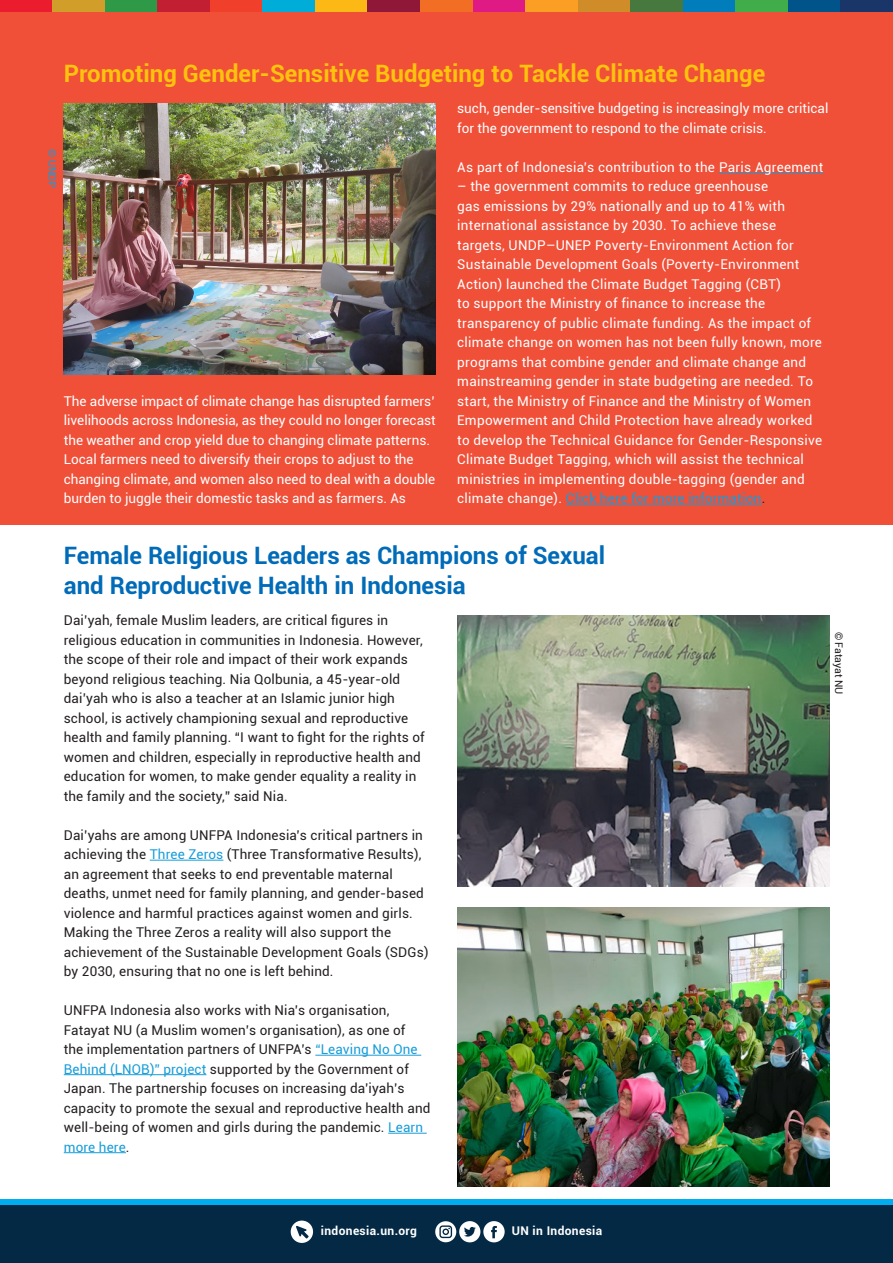
<style>
.page{position:relative;width:893px;height:1263px;background:#fff}
.page>*{position:absolute;margin:0;border:0;box-sizing:border-box;transform-origin:0 0}
.t1{font:700 24px/30px "Roboto";color:#006bb8}
.t2{font:700 24px "Roboto";color:#ffc20d}
.t3{font:13.5px/19.5px "Roboto";letter-spacing:.01em;color:#231f20}
.t4{font:13.5px/19.5px "Roboto";letter-spacing:.02em;color:#fff}
.t5{font:13.5px/19.5px "Roboto";color:#fff}
.t6{font:700 12px "Roboto";letter-spacing:.03em;color:#fff}
.t7{font:10.5px "Roboto";color:#231f20}
.t8{font:10.5px "Roboto";color:#179dd9}
.s1{color:#179dd9}
.s2{color:#231f20}
</style>
<div class="page">
<img style="left:457px;top:615px;width:372px;height:271px">
<div style="left:0;top:0;width:893px;height:524px;background:#f04f38"></div>
<hr style="left:150px;top:860px;width:73px;height:1px;background:#179dd9">
<hr style="left:315px;top:1055px;width:106px;height:1px;background:#179dd9">
<hr style="left:64px;top:1074px;width:142px;height:1px;background:#179dd9">
<hr style="left:388px;top:1133px;width:39px;height:1px;background:#179dd9">
<hr style="left:64px;top:1152px;width:62px;height:1px;background:#179dd9">
<img style="left:64px;top:103px;width:372px;height:271px">
<hr style="left:719px;top:172px;width:104px;height:1px;background:#179dd9">
<hr style="left:566px;top:504px;width:196px;height:1px;background:#179dd9">
<img style="left:457px;top:907px;width:372px;height:279px">
<div style="left:0;top:0;width:53px;height:12px;background:#eb1c2e"></div>
<div style="left:53px;top:0;width:52px;height:12px;background:#d19e29"></div>
<div style="left:105px;top:0;width:53px;height:12px;background:#2e9947"></div>
<div style="left:158px;top:0;width:52px;height:12px;background:#c21f33"></div>
<div style="left:210px;top:0;width:53px;height:12px;background:#f0402b"></div>
<div style="left:263px;top:0;width:52px;height:12px;background:#00add9"></div>
<div style="left:315px;top:0;width:53px;height:12px;background:#fcb814"></div>
<div style="left:368px;top:0;width:52px;height:12px;background:#8f1738"></div>
<div style="left:420px;top:0;width:53px;height:12px;background:#f26e24"></div>
<div style="left:473px;top:0;width:52px;height:12px;background:#e01a85"></div>
<div style="left:525px;top:0;width:53px;height:12px;background:#fa9e24"></div>
<div style="left:578px;top:0;width:52px;height:12px;background:#cf8c29"></div>
<div style="left:630px;top:0;width:53px;height:12px;background:#47783d"></div>
<div style="left:683px;top:0;width:52px;height:12px;background:#007dba"></div>
<div style="left:735px;top:0;width:53px;height:12px;background:#40ad4a"></div>
<div style="left:788px;top:0;width:52px;height:12px;background:#00548a"></div>
<div style="left:840px;top:0;width:53px;height:12px;background:#1a3669"></div>
<div style="left:0;top:1199px;width:893px;height:64px;background:#00aeef"></div>
<div style="left:0;top:1205px;width:893px;height:58px;background:#042944"></div>
<svg style="left:291px;top:1220px;width:22px;height:23px"></svg>
<svg style="left:435px;top:1221px;width:70px;height:21px"></svg>
<p class="t2" style="left:64px;top:56px;width:703px">Promoting Gender-Sensitive Budgeting to Tackle Climate Change</p>
<p class="t8" style="left:60px;top:149px;width:41px;rotate:90deg">© UNDP</p>
<p class="t5" style="left:64px;top:391px;width:373px">The adverse impact of climate change has disrupted farmers’ livelihoods across Indonesia, as they could no longer forecast the weather and crop yield due to changing climate patterns.<br>Local farmers need to diversify their crops to adjust to the changing climate, and women also need to deal with a double burden to juggle their domestic tasks and as farmers. As</p>
<p class="t5" style="left:457px;top:98px;width:373px">such, gender-sensitive budgeting is increasingly more critical for the government to respond to the climate crisis.</p>
<p class="t4" style="left:457px;top:157px;width:367px">As part of Indonesia’s contribution to the Paris Agreement</p>
<p class="t4" style="left:457px;top:176px;width:366px">– the government commits to reduce greenhouse<br>gas emissions by 29% nationally and up to 41% with international assistance by 2030. To achieve these targets, UNDP–UNEP Poverty-Environment Action for Sustainable Development Goals (Poverty-Environment Action) launched the Climate Budget Tagging (CBT)<br>to support the Ministry of finance to increase the transparency of public climate funding. As the impact of climate change on women has not been fully known, more programs that combine gender and climate change and mainstreaming gender in state budgeting are needed. To start, the Ministry of Finance and the Ministry of Women Empowerment and Child Protection have already worked to develop the Technical Guidance for Gender-Responsive Climate Budget Tagging, which will assist the technical ministries in implementing double-tagging (gender and climate change). <span class="s1">Click here for more information</span><span class="s2">.</span></p>
<p class="t1" style="left:64px;top:539px;width:543px">Female Religious Leaders as Champions of Sexual and Reproductive Health in Indonesia</p>
<p class="t3" style="left:64px;top:610px;width:362px">Dai’yah, female Muslim leaders, are critical figures in religious education in communities in Indonesia. However, the scope of their role and impact of their work expands beyond religious teaching. Nia Qolbunia, a 45-year-old dai’yah who is also a teacher at an Islamic junior high school, is actively championing sexual and reproductive health and family planning. “I want to fight for the rights of women and children, especially in reproductive health and education for women, to make gender equality a reality in the family and the society,” said Nia.</p>
<p class="t3" style="left:64px;top:825px;width:366px">Dai’yahs are among UNFPA Indonesia’s critical partners in achieving the <span class="s1">Three Zeros</span> (Three Transformative Results), an agreement that seeks to end preventable maternal deaths, unmet need for family planning, and gender-based violence and harmful practices against women and girls.<br>Making the Three Zeros a reality will also support the achievement of the Sustainable Development Goals (SDGs) by 2030, ensuring that no one is left behind.</p>
<p class="t3" style="left:64px;top:1000px;width:368px">UNFPA Indonesia also works with Nia’s organisation, Fatayat NU (a Muslim women’s organisation), as one of<br>the implementation partners of UNFPA’s <span class="s1">“Leaving No One Behind (LNOB)” project</span> supported by the Government of Japan. The partnership focuses on increasing da’iyah’s capacity to promote the sexual and reproductive health and well-being of women and girls during the pandemic. <span class="s1">Learn more here</span>.</p>
<p class="t6" style="left:321px;top:1222px;width:97px">indonesia.un.org</p>
<p class="t6" style="left:512px;top:1222px;width:92px">UN in Indonesia</p>
<p class="t7" style="left:846px;top:631px;width:65px;rotate:90deg">© Fatayat NU</p>
</div>
